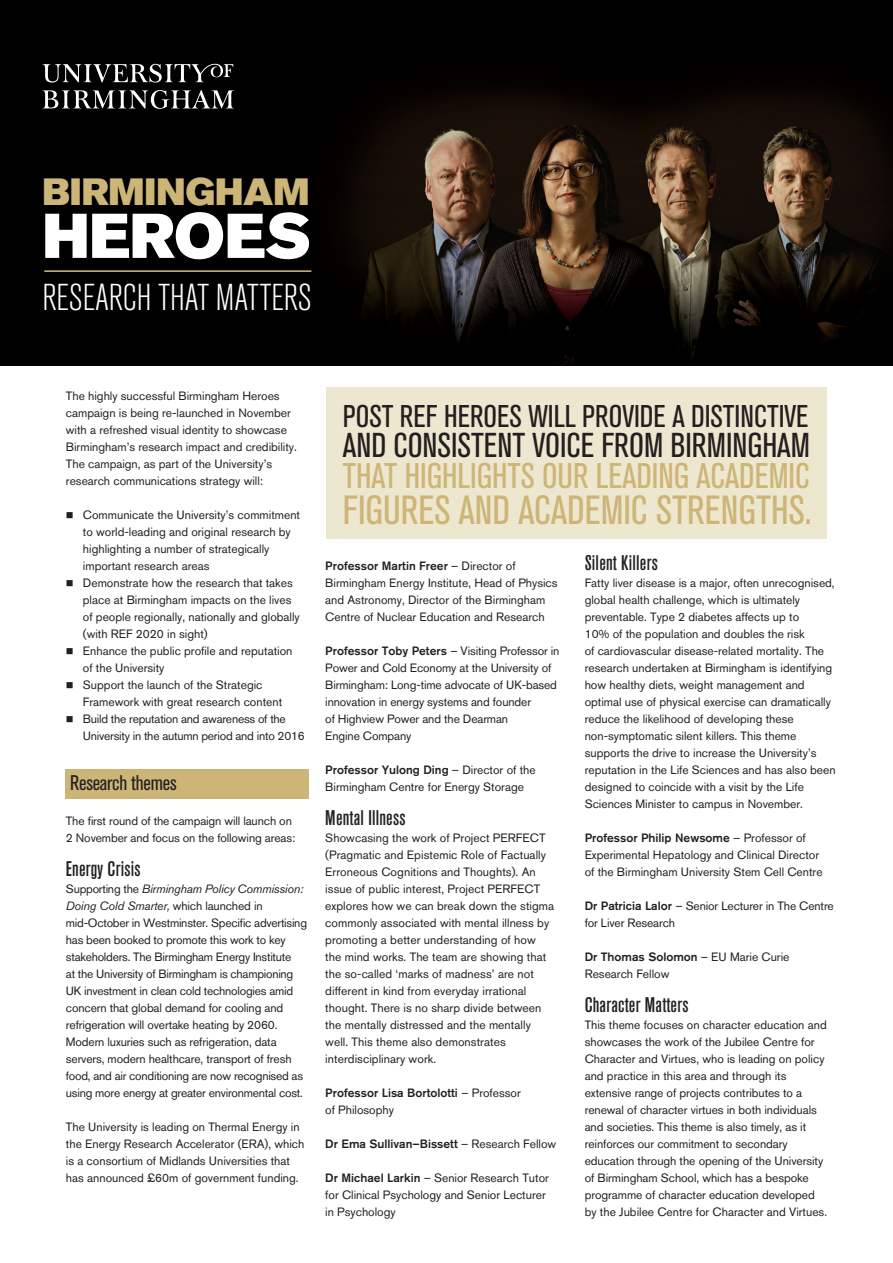
<style>
.page{position:relative;width:893px;height:1263px;background:#fff}
.page>*{position:absolute;margin:0;border:0;box-sizing:border-box;transform-origin:0 0}
.t1{font:62.55px "Akzidenz Grotesk BQ Super";color:#fff}
.t2{font:condensed 40.35px "Akzidenz Grotesk BQ";color:#ccb576}
.t3{font:37.65px "Akzidenz Grotesk BQ Super";color:#ccb576}
.t4{font:300 condensed 37.05px "Akzidenz Grotesk BQ";color:#fff}
.t5{font:condensed 35.25px "Akzidenz Grotesk BQ";color:#ccb576}
.t6{font:condensed 34.2px "Akzidenz Grotesk BQ";color:#231f20}
.t7{font:condensed 31.2px "Akzidenz Grotesk BQ";color:#231f20}
.t8{font:500 condensed 21px "Akzidenz Grotesk BQ";letter-spacing:.01em;color:#231f20}
.t9{font:condensed 21px "Akzidenz Grotesk BQ";letter-spacing:-.01em;color:#231f20}
.t10{font:12px/17px "Akzidenz Grotesk BQ";color:#231f20}
.t11{font:12px/17px "Akzidenz Grotesk BQ";letter-spacing:-.02em;color:#231f20}
.t12{font:500 12px/17px "Akzidenz Grotesk BQ";color:#231f20}
.s1{font-style:italic}
.s2{font-weight:500}
.s3{font-weight:400}
</style>
<div class="page">
<img style="left:0;top:0;width:893px;height:365px">
<div style="left:66px;top:769px;width:243px;height:30px;background:#ccb576"></div>
<div style="left:326px;top:388px;width:500px;height:151px;background:#eee7cf"></div>
<hr style="left:44px;top:270px;width:267px;height:2px;background:#ccb576">
<svg style="left:43px;top:64px;width:190px;height:19px;background:#424242"></svg>
<svg style="left:43px;top:90px;width:191px;height:19px"></svg>
<p class="t3" style="left:43px;top:170px;width:268px">BIRMINGHAM</p>
<p class="t1" style="left:43px;top:200px;width:270px">HEROES</p>
<p class="t4" style="left:43px;top:277px;width:271px">RESEARCH THAT MATTERS</p>
<p class="t10" style="left:66px;top:387px;width:233px">The highly successful Birmingham Heroes campaign is being re-launched in November with a refreshed visual identity to showcase Birmingham’s research impact and credibility.<br>The campaign, as part of the University’s research communications strategy will:</p>
<p class="t10" style="left:83px;top:506px;width:219px;text-indent:-17px">■ Communicate the University’s commitment to world-leading and original research by highlighting a number of strategically important research areas</p>
<p class="t10" style="left:83px;top:574px;width:218px;text-indent:-17px">■ Demonstrate how the research that takes place at Birmingham impacts on the lives of people regionally, nationally and globally (with REF 2020 in sight)</p>
<p class="t10" style="left:83px;top:642px;width:211px;text-indent:-17px">■ Enhance the public profile and reputation of the University</p>
<p class="t10" style="left:83px;top:676px;width:201px;text-indent:-17px">■ Support the launch of the Strategic<br>Framework with great research content</p>
<p class="t11" style="left:83px;top:710px;width:223px;text-indent:-17px">■ Build the reputation and awareness of the<br>University in the autumn period and into 2016</p>
<p class="t9" style="left:70px;top:771px;width:108px">Research themes</p>
<p class="t10" style="left:66px;top:812px;width:231px">The first round of the campaign will launch on<br>2 November and focus on the following areas:</p>
<p class="t8" style="left:66px;top:857px;width:76px">Energy Crisis</p>
<p class="t11" style="left:66px;top:880px;width:243px">Supporting the <span class="s1">Birmingham Policy Commission:<br>Doing Cold Smarter,</span> which launched in mid-October in Westminster. Specific advertising has been booked to promote this work to key stakeholders. The Birmingham Energy Institute<br>at the University of Birmingham is championing UK investment in clean cold technologies amid concern that global demand for cooling and refrigeration will overtake heating by 2060.<br>Modern luxuries such as refrigeration, data servers, modern healthcare, transport of fresh food, and air conditioning are now recognised as using more energy at greater environmental cost.</p>
<p class="t10" style="left:66px;top:1118px;width:240px">The University is leading on Thermal Energy in the Energy Research Accelerator (ERA), which is a consortium of Midlands Universities that has announced £60m of government funding.</p>
<p class="t7" style="left:343px;top:399px;width:467px">POST REF HEROES WILL PROVIDE A DISTINCTIVE</p>
<p class="t6" style="left:343px;top:426px;width:469px">AND CONSISTENT VOICE FROM BIRMINGHAM</p>
<p class="t5" style="left:343px;top:456px;width:468px">THAT HIGHLIGHTS OUR LEADING ACADEMIC</p>
<p class="t2" style="left:343px;top:487px;width:470px">FIGURES AND ACADEMIC STRENGTHS.</p>
<p class="t10" style="left:325px;top:557px;width:234px"><span class="s2">Professor Martin Freer</span> – Director of Birmingham Energy Institute, Head of Physics and Astronomy, Director of the Birmingham Centre of Nuclear Education and Research</p>
<p class="t10" style="left:325px;top:642px;width:236px"><span class="s2">Professor Toby Peters</span> – Visiting Professor in Power and Cold Economy at the University of Birmingham: Long-time advocate of UK-based innovation in energy systems and founder<br>of Highview Power and the Dearman<br>Engine Company</p>
<p class="t10" style="left:325px;top:761px;width:212px"><span class="s2">Professor Yulong Ding</span> – Director of the<br>Birmingham Centre for Energy Storage</p>
<p class="t8" style="left:325px;top:806px;width:82px">Mental Illness</p>
<p class="t10" style="left:325px;top:829px;width:230px">Showcasing the work of Project PERFECT (Pragmatic and Epistemic Role of Factually Erroneous Cognitions and Thoughts). An issue of public interest, Project PERFECT explores how we can break down the stigma commonly associated with mental illness by promoting a better understanding of how the mind works. The team are showing that the so-called ‘marks of madness’ are not different in kind from everyday irrational thought. There is no sharp divide between the mentally distressed and the mentally well. This theme also demonstrates interdisciplinary work.</p>
<p class="t12" style="left:325px;top:1084px;width:197px">Professor Lisa Bortolotti <span class="s3">– Professor of Philosophy</span></p>
<p class="t12" style="left:325px;top:1135px;width:232px">Dr Ema Sullivan–Bissett <span class="s3">– Research Fellow</span></p>
<p class="t10" style="left:325px;top:1169px;width:225px"><span class="s2">Dr Michael Larkin</span> – Senior Research Tutor for Clinical Psychology and Senior Lecturer in Psychology</p>
<p class="t8" style="left:585px;top:551px;width:75px">Silent Killers</p>
<p class="t10" style="left:585px;top:574px;width:252px">Fatty liver disease is a major, often unrecognised, global health challenge, which is ultimately preventable. Type 2 diabetes affects up to<br>10% of the population and doubles the risk<br>of cardiovascular disease-related mortality. The research undertaken at Birmingham is identifying how healthy diets, weight management and optimal use of physical exercise can dramatically reduce the likelihood of developing these non-symptomatic silent killers. This theme supports the drive to increase the University’s reputation in the Life Sciences and has also been designed to coincide with a visit by the Life Sciences Minister to campus in November.</p>
<p class="t10" style="left:585px;top:829px;width:239px"><span class="s2">Professor Philip Newsome</span> – Professor of<br>Experimental Hepatology and Clinical Director of the Birmingham University Stem Cell Centre</p>
<p class="t10" style="left:585px;top:897px;width:251px"><span class="s2">Dr Patricia Lalor</span> – Senior Lecturer in The Centre for Liver Research</p>
<p class="t10" style="left:585px;top:948px;width:206px"><span class="s2">Dr Thomas Solomon</span> – EU Marie Curie<br>Research Fellow</p>
<p class="t8" style="left:585px;top:993px;width:105px">Character Matters</p>
<p class="t10" style="left:585px;top:1016px;width:244px">This theme focuses on character education and showcases the work of the Jubilee Centre for Character and Virtues, who is leading on policy and practice in this area and through its extensive range of projects contributes to a renewal of character virtues in both individuals and societies. This theme is also timely, as it reinforces our commitment to secondary education through the opening of the University of Birmingham School, which has a bespoke programme of character education developed by the Jubilee Centre for Character and Virtues.</p>
</div>
